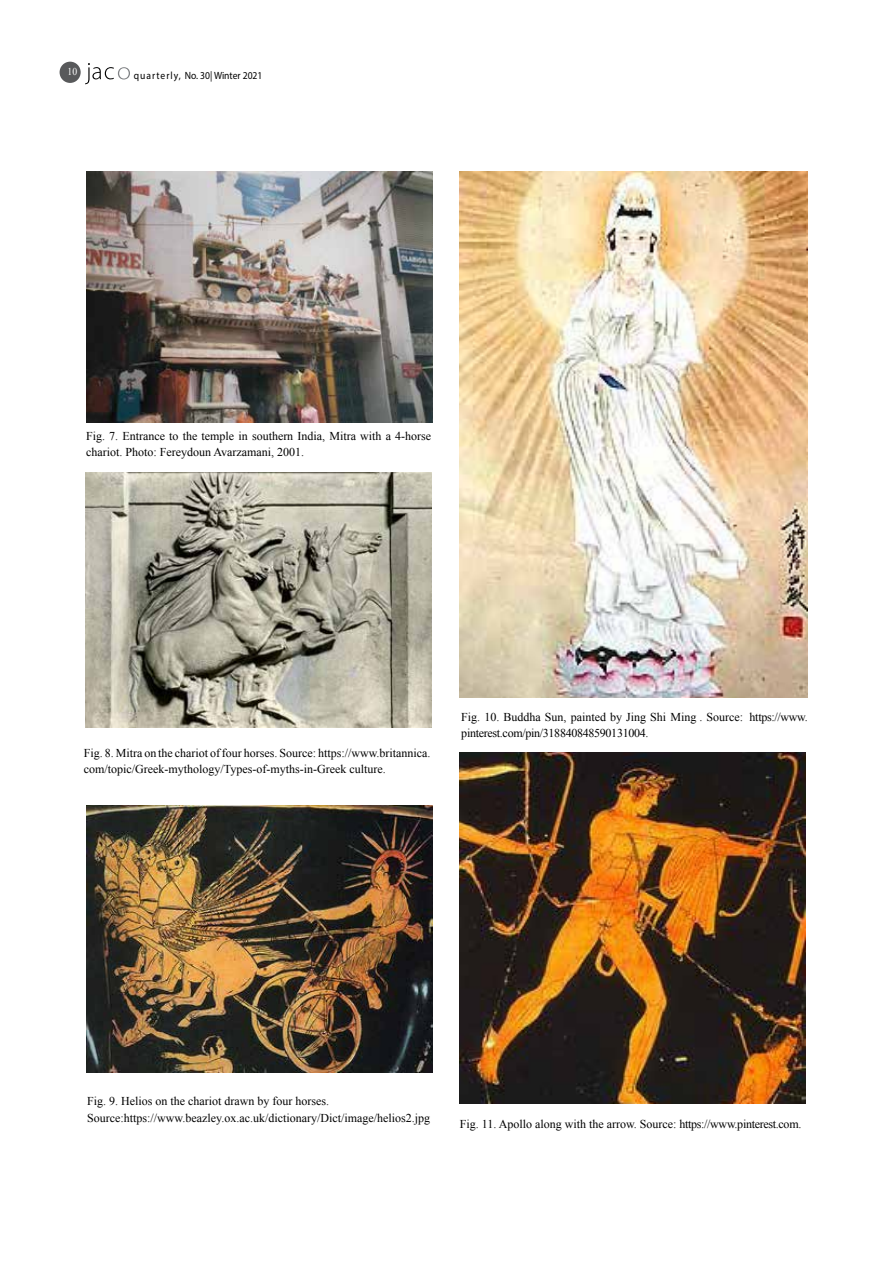
<style>
.page{position:relative;width:893px;height:1263px;background:#fff}
.page>*{position:absolute;margin:0;border:0;box-sizing:border-box;transform-origin:0 0}
.t1{font:12px/16.5px "Times New Roman";color:#000}
.t2{font:12px "Times New Roman";letter-spacing:-.025em;color:#000}
.t3{font:10.5px "Myriad Pro";color:#000;scale:.92 1}
.t4{font:10.5px "Times New Roman";color:#fff;scale:.92 1}
</style>
<div class="page">
<div style="left:60px;top:62px;width:21px;height:21px;background:#58595b;border-radius:50%"></div>
<svg style="left:85px;top:63px;width:45px;height:21px"></svg>
<img style="left:85px;top:472px;width:347px;height:255px">
<img style="left:86px;top:806px;width:347px;height:267px">
<img style="left:459px;top:172px;width:348px;height:525px">
<img style="left:459px;top:753px;width:347px;height:350px">
<img style="left:86px;top:172px;width:347px;height:250px">
<p class="t4" style="left:68px;top:64px;width:12px">10</p>
<p class="t3" style="left:134px;top:69px;width:141px">quarterly, No. 30| Winter 2021</p>
<p class="t1" style="left:86px;top:427px;width:347px">Fig. 7. Entrance to the temple in southern India, Mitra with a 4-horse chariot. Photo: Fereydoun Avarzamani, 2001.</p>
<p class="t1" style="left:84px;top:744px;width:348px">Fig. 8. Mitra on the chariot of four horses. Source: https://www.britannica. com/topic/Greek-mythology/Types-of-myths-in-Greek culture.</p>
<p class="t1" style="left:461px;top:708px;width:283px">Fig. 10. Buddha Sun, painted by Jing Shi Ming . Source: pinterest.com/pin/318840848590131004.</p>
<p class="t2" style="left:750px;top:708px;width:60px">https://www.</p>
<p class="t1" style="left:87px;top:1093px;width:344px">Fig. 9. Helios on the chariot drawn by four horses.<br>Source:https://www.beazley.ox.ac.uk/dictionary/Dict/image/helios2.jpg</p>
<p class="t1" style="left:460px;top:1115px;width:343px">Fig. 11. Apollo along with the arrow. Source: https://www.pinterest.com.</p>
</div>
